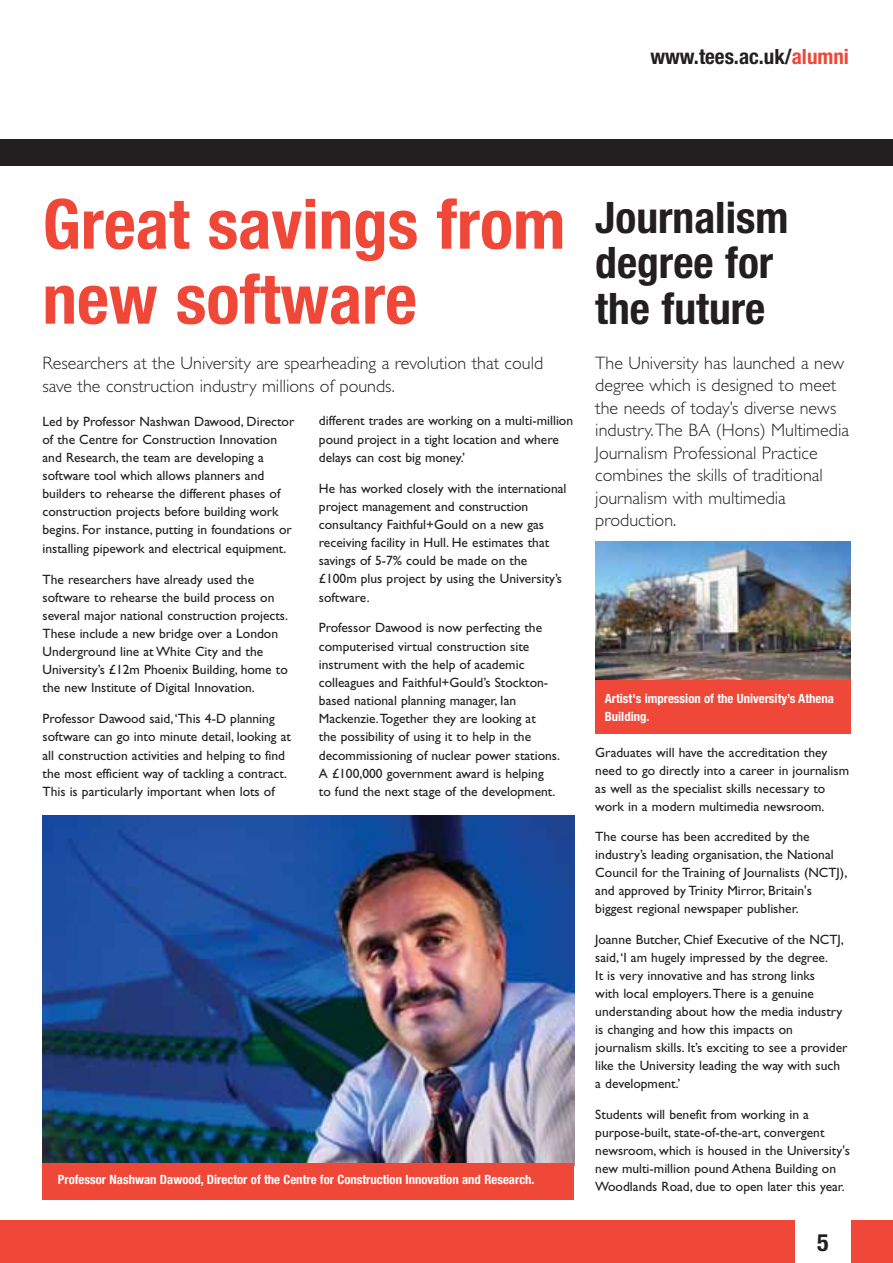
<style>
.page{position:relative;width:893px;height:1263px;background:#fff}
.page>*{position:absolute;margin:0;border:0;box-sizing:border-box;transform-origin:0 0}
.t1{font:700 condensed 69px/75px "Helvetica Neue";color:#ef4738}
.t2{font:700 condensed 43.5px/45.3px "Helvetica Neue";color:#231f20}
.t3{font:700 condensed 24px "Helvetica Neue";color:#231f20}
.t4{font:700 condensed 21px "Helvetica Neue";color:#231f20}
.t5{font:300 18px/22.5px "Gill Sans";color:#231f20}
.t6{font:13.5px/18.1px "Gill Sans";color:#231f20}
.t7{font:700 condensed 12.75px/18px "Helvetica Neue";color:#fff}
.s1{color:#ef4738}
</style>
<div class="page">
<div style="left:0;top:139px;width:893px;height:27px;background:#231f20"></div>
<div style="left:0;top:1220px;width:893px;height:43px;background:#ef4738"></div>
<div style="left:795px;top:1220px;width:55px;height:43px;background:#fff"></div>
<img style="left:43px;top:816px;width:531px;height:347px">
<div style="left:43px;top:1163px;width:531px;height:37px;background:#ef4738"></div>
<img style="left:595px;top:541px;width:255px;height:139px">
<div style="left:595px;top:680px;width:255px;height:54px;background:#ef4738"></div>
<h3 class="t4" style="left:650px;top:49px;width:200px">www.tees.ac.uk/<span class="s1">alumni</span></h3>
<h1 class="t1" style="left:43px;top:193px;width:524px">Great savings from new software</h1>
<h3 class="t5" style="left:43px;top:354px;width:502px">Researchers at the University are spearheading a revolution that could save the construction industry millions of pounds.</h3>
<p class="t6" style="left:43px;top:413px;width:253px">Led by Professor Nashwan Dawood, Director of the Centre for Construction Innovation and Research, the team are developing a software tool which allows planners and builders to rehearse the different phases of construction projects before building work begins. For instance, putting in foundations or installing pipework and electrical equipment.</p>
<p class="t6" style="left:43px;top:571px;width:247px">The researchers have already used the software to rehearse the build process on several major national construction projects.<br>These include a new bridge over a London Underground line at White City and the University’s £12m Phoenix Building, home to the new Institute of Digital Innovation.</p>
<p class="t6" style="left:43px;top:711px;width:250px">Professor Dawood said, ‘This 4-D planning software can go into minute detail, looking at all construction activities and helping to find the most efficient way of tackling a contract.<br>This is particularly important when lots of</p>
<p class="t6" style="left:319px;top:413px;width:256px">different trades are working on a multi-million pound project in a tight location and where delays can cost big money.’</p>
<p class="t6" style="left:319px;top:481px;width:249px">He has worked closely with the international project management and construction consultancy Faithful+Gould on a new gas receiving facility in Hull. He estimates that savings of 5-7% could be made on the £100m plus project by using the University’s software.</p>
<p class="t6" style="left:319px;top:620px;width:243px">Professor Dawood is now perfecting the computerised virtual construction site instrument with the help of academic colleagues and Faithful+Gould’s Stockton&shy;based national planning manager, Ian Mackenzie. Together they are looking at<br>the possibility of using it to help in the decommissioning of nuclear power stations.<br>A £100,000 government award is helping<br>to fund the next stage of the development.</p>
<p class="t7" style="left:58px;top:1172px;width:478px">Professor Nashwan Dawood, Director of the Centre for Construction Innovation and Research.</p>
<h2 class="t2" style="left:595px;top:199px;width:195px">Journalism degree for the future</h2>
<p class="t5" style="left:595px;top:353px;width:255px">The University has launched a new degree which is designed to meet the needs of today’s diverse news industry. The BA (Hons) Multimedia<br>Journalism Professional Practice combines the skills of traditional journalism with multimedia production.</p>
<p class="t7" style="left:605px;top:690px;width:231px">Artist's impression of the University’s Athena<br>Building.</p>
<p class="t6" style="left:595px;top:744px;width:255px">Graduates will have the accreditation they need to go directly into a career in journalism as well as the specialist skills necessary to work in a modern multimedia newsroom.</p>
<p class="t6" style="left:595px;top:829px;width:253px">The course has been accredited by the industry’s leading organisation, the National Council for the Training of Journalists (NCTJ), and approved by Trinity Mirror, Britain's biggest regional newspaper publisher.</p>
<p class="t6" style="left:595px;top:932px;width:254px">Joanne Butcher, Chief Executive of the NCTJ, said, ‘I am hugely impressed by the degree.<br>It is very innovative and has strong links<br>with local employers. There is a genuine understanding about how the media industry is changing and how this impacts on journalism skills. It’s exciting to see a provider like the University leading the way with such a development.’</p>
<p class="t6" style="left:595px;top:1107px;width:256px">Students will benefit from working in a purpose-built, state-of-the-art, convergent newsroom, which is housed in the University's new multi-million pound Athena Building on Woodlands Road, due to open later this year.</p>
<h3 class="t3" style="left:817px;top:1233px;width:13px">5</h3>
</div>
